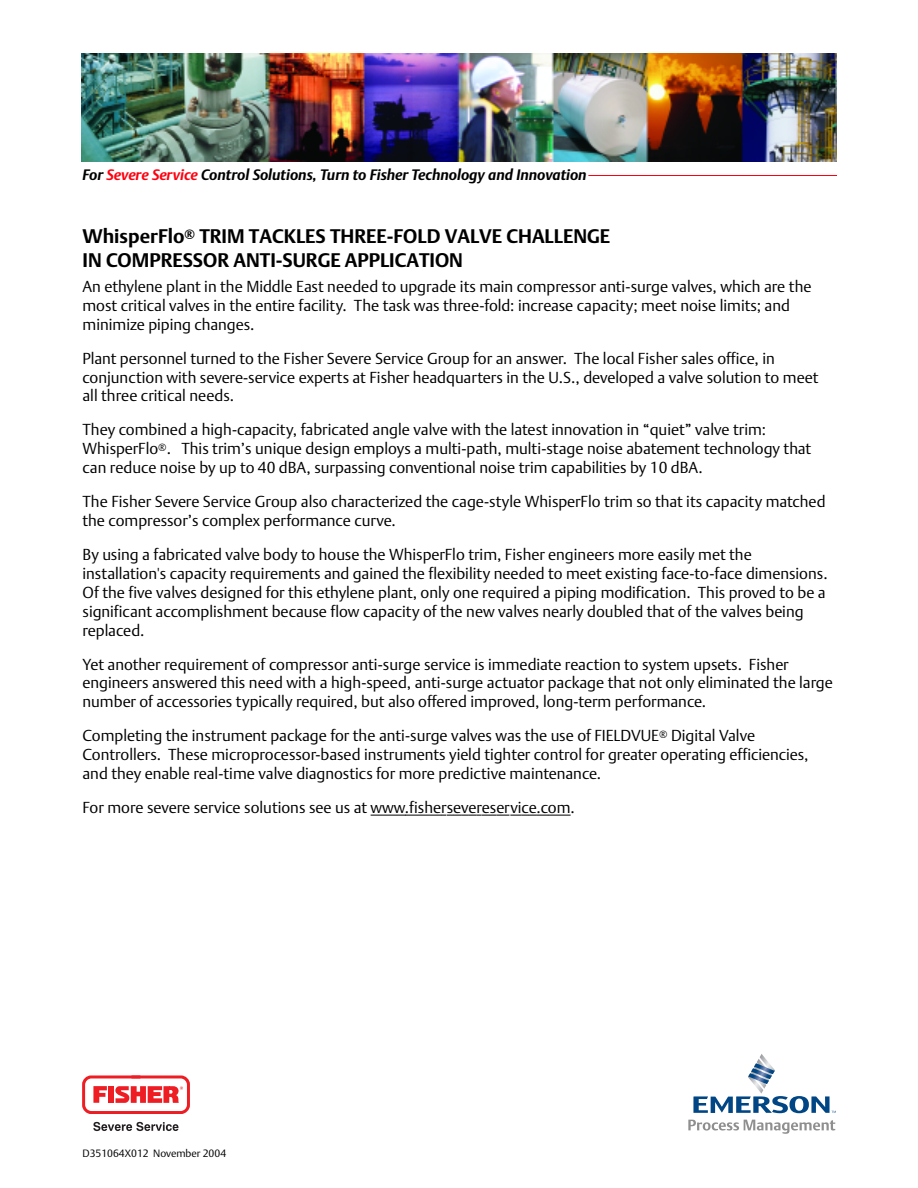
<style>
.page{position:relative;width:918px;height:1188px;background:#fff}
.page>*{position:absolute;margin:0;border:0;box-sizing:border-box;transform-origin:0 0}
.t1{font:700 19.5px/23.4px "DTL Argo T";color:#000}
.t2{font:15.75px/18.9px "DTL Argo T Light";color:#000}
.t3{font:italic 700 15px "DTL Argo T";color:#000}
.t4{font:10.5px "DTL Argo T Light";color:#000}
.s1{color:#ff000f}
</style>
<div class="page">
<img style="left:81px;top:54px;width:756px;height:108px">
<hr style="left:588px;top:175px;width:249px;height:1px;background:#ff000f">
<svg style="left:82px;top:1075px;width:108px;height:39px"></svg>
<svg style="left:93px;top:1122px;width:86px;height:9px"></svg>
<svg style="left:693px;top:1054px;width:143px;height:59px"></svg>
<svg style="left:688px;top:1120px;width:147px;height:14px"></svg>
<hr style="left:371px;top:815px;width:35px;height:1px;background:#000">
<hr style="left:405px;top:815px;width:36px;height:1px;background:#000">
<svg style="left:441px;top:815px;width:130px;height:1px"></svg>
<p class="t3" style="left:82px;top:168px;width:506px">For <span class="s1">Severe Service</span> Control Solutions, Turn to Fisher Technology and Innovation</p>
<p class="t1" style="left:82px;top:226px;width:529px">WhisperFlo<sup>®</sup> TRIM TACKLES THREE-FOLD VALVE CHALLENGE<br>IN COMPRESSOR ANTI-SURGE APPLICATION</p>
<p class="t2" style="left:82px;top:278px;width:731px">An ethylene plant in the Middle East needed to upgrade its main compressor anti-surge valves, which are the most critical valves in the entire facility. The task was three-fold: increase capacity; meet noise limits; and minimize piping changes.</p>
<p class="t2" style="left:82px;top:350px;width:738px">Plant personnel turned to the Fisher Severe Service Group for an answer. The local Fisher sales office, in conjunction with severe-service experts at Fisher headquarters in the U.S., developed a valve solution to meet all three critical needs.</p>
<p class="t2" style="left:82px;top:422px;width:730px">They combined a high-capacity, fabricated angle valve with the latest innovation in “quiet” valve trim:<br>WhisperFlo<sup>®</sup>. This trim’s unique design employs a multi-path, multi-stage noise abatement technology that can reduce noise by up to 40 dBA, surpassing conventional noise trim capabilities by 10 dBA.</p>
<p class="t2" style="left:82px;top:493px;width:745px">The Fisher Severe Service Group also characterized the cage-style WhisperFlo trim so that its capacity matched the compressor’s complex performance curve.</p>
<p class="t2" style="left:82px;top:546px;width:747px">By using a fabricated valve body to house the WhisperFlo trim, Fisher engineers more easily met the installation's capacity requirements and gained the flexibility needed to meet existing face-to-face dimensions.<br>Of the five valves designed for this ethylene plant, only one required a piping modification. This proved to be a significant accomplishment because flow capacity of the new valves nearly doubled that of the valves being replaced.</p>
<p class="t2" style="left:82px;top:656px;width:752px">Yet another requirement of compressor anti-surge service is immediate reaction to system upsets. Fisher engineers answered this need with a high-speed, anti-surge actuator package that not only eliminated the large number of accessories typically required, but also offered improved, long-term performance.</p>
<p class="t2" style="left:82px;top:728px;width:728px">Completing the instrument package for the anti-surge valves was the use of FIELDVUE<sup>®</sup> Digital Valve<br>Controllers. These microprocessor-based instruments yield tighter control for greater operating efficiencies, and they enable real-time valve diagnostics for more predictive maintenance.</p>
<p class="t2" style="left:83px;top:799px;width:494px">For more severe service solutions see us at www.fishersevereservice.com.</p>
<p class="t4" style="left:82px;top:1149px;width:145px">D351064X012 November 2004</p>
</div>
